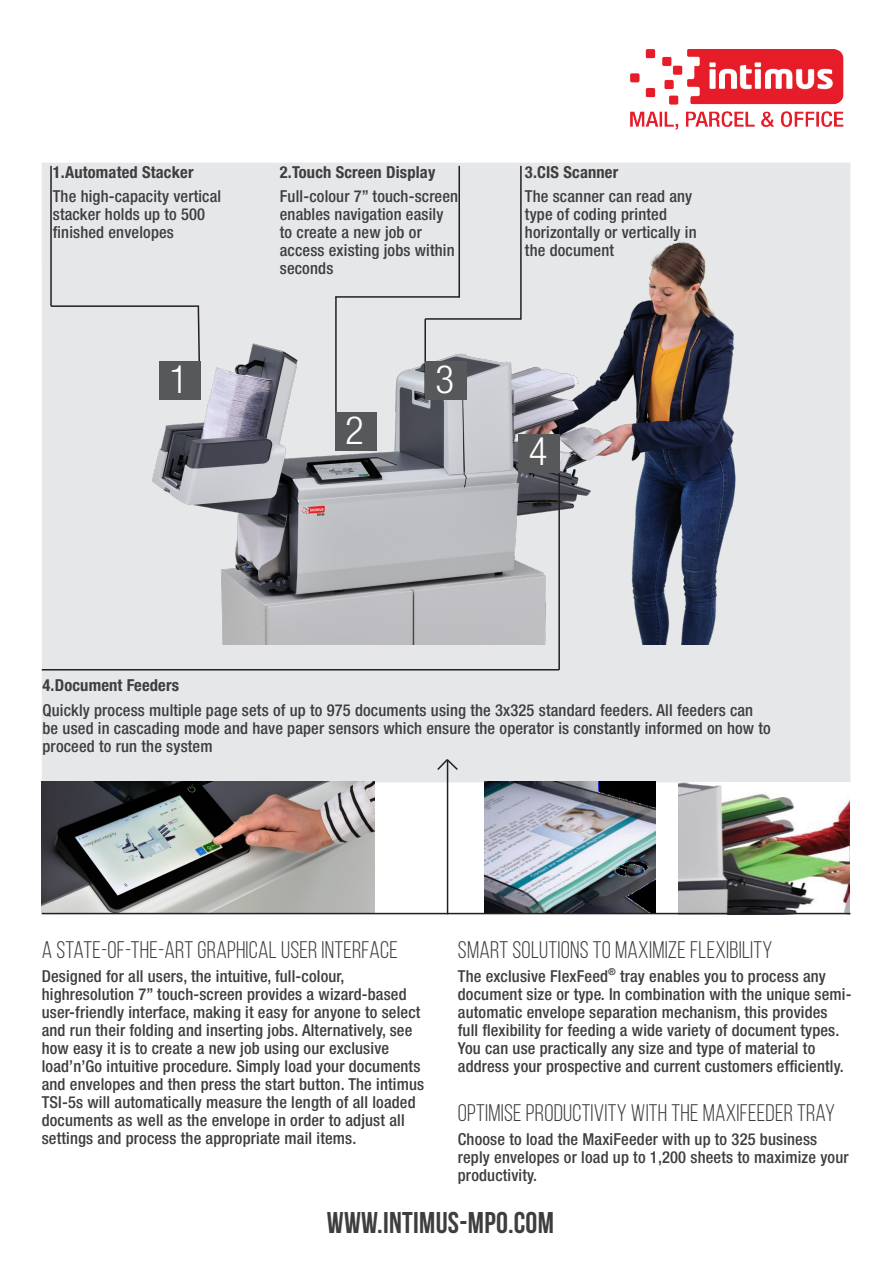
<style>
.page{position:relative;width:893px;height:1263px;background:#fff}
.page>*{position:absolute;margin:0;border:0;box-sizing:border-box;transform-origin:0 0}
.Listado{font:300 condensed 39px "Helvetica Neue LT Std";color:#fff}
.t1{font:700 30px "Bebas Neue";letter-spacing:.01em;color:#3e3e3f}
.Listado-2{font:24px "Bebas Neue";letter-spacing:.01em;color:#3e3e3f}
.Listado-3{font:500 condensed 16.5px/18px "Helvetica Neue LT Std";letter-spacing:.01em;color:#3e3e3f}
.Listado-4{font:700 condensed 16.5px "Helvetica Neue LT Std";letter-spacing:.01em;color:#3e3e3f}
</style>
<div class="page">
<div style="left:42px;top:163px;width:808px;height:619px;background:#e6e7e9"></div>
<img style="left:152px;top:242px;width:584px;height:402px">
<img style="left:42px;top:781px;width:333px;height:132px">
<img style="left:485px;top:782px;width:171px;height:131px">
<img style="left:678px;top:782px;width:171px;height:133px">
<hr style="left:424px;top:319px;width:2px;height:81px;background:#231f20">
<hr style="left:425px;top:318px;width:96px;height:2px;background:#231f20">
<hr style="left:520px;top:166px;width:2px;height:154px;background:#231f20">
<hr style="left:335px;top:297px;width:2px;height:154px;background:#231f20">
<hr style="left:335px;top:296px;width:124px;height:2px;background:#231f20">
<hr style="left:458px;top:166px;width:2px;height:132px;background:#231f20">
<svg style="left:197px;top:305px;width:4px;height:96px"></svg>
<hr style="left:51px;top:305px;width:148px;height:2px;background:#231f20">
<hr style="left:50px;top:166px;width:2px;height:140px;background:#231f20">
<hr style="left:558px;top:434px;width:2px;height:236px;background:#231f20">
<hr style="left:42px;top:669px;width:517px;height:1px;background:#231f20">
<div style="left:335px;top:412px;width:41px;height:39px;background:#57585a"></div>
<div style="left:519px;top:434px;width:41px;height:38px;background:#57585a"></div>
<div style="left:426px;top:361px;width:41px;height:39px;background:#57585a"></div>
<div style="left:160px;top:361px;width:41px;height:39px;background:#57585a"></div>
<hr style="left:42px;top:913px;width:808px;height:1px;background:#231f20">
<hr style="left:447px;top:760px;width:1px;height:154px;background:#231f20">
<svg style="left:437px;top:759px;width:21px;height:13px"></svg>
<img style="left:630px;top:49px;width:214px;height:81px">
<p class="Listado-4" style="left:53px;top:162px;width:142px">1.Automated Stacker</p>
<p class="Listado-3" style="left:53px;top:187px;width:170px">The high-capacity vertical stacker holds up to 500 finished envelopes</p>
<p class="Listado" style="left:169px;top:356px;width:20px">1</p>
<p class="Listado-4" style="left:280px;top:162px;width:157px">2.Touch Screen Display</p>
<p class="Listado-3" style="left:280px;top:187px;width:180px">Full-colour 7” touch-screen enables navigation easily to create a new job or access existing jobs within seconds</p>
<p class="Listado" style="left:345px;top:407px;width:20px">2</p>
<p class="Listado" style="left:435px;top:356px;width:20px">3</p>
<p class="Listado-4" style="left:525px;top:162px;width:95px">3.CIS Scanner</p>
<p class="Listado-3" style="left:525px;top:187px;width:173px">The scanner can read any type of coding printed horizontally or vertically in the document</p>
<p class="Listado" style="left:529px;top:429px;width:20px">4</p>
<p class="Listado-4" style="left:43px;top:675px;width:138px">4.Document Feeders</p>
<p class="Listado-3" style="left:43px;top:700px;width:730px">Quickly process multiple page sets of up to 975 documents using the 3x325 standard feeders. All feeders can be used in cascading mode and have paper sensors which ensure the operator is constantly informed on how to proceed to run the system</p>
<p class="Listado-2" style="left:42px;top:937px;width:358px">A STATE-OF-THE-ART GRAPHICAL USER INTERFACE</p>
<p class="Listado-3" style="left:42px;top:967px;width:384px">Designed for all users, the intuitive, full-colour, highresolution 7” touch-screen provides a wizard-based user-friendly interface, making it easy for anyone to select and run their folding and inserting jobs. Alternatively, see how easy it is to create a new job using our exclusive load’n’Go intuitive procedure. Simply load your documents and envelopes and then press the start button. The intimus TSI-5s will automatically measure the length of all loaded documents as well as the envelope in order to adjust all settings and process the appropriate mail items.</p>
<p class="Listado-2" style="left:458px;top:937px;width:316px">SMART SOLUTIONS TO MAXIMIZE FLEXIBILITY</p>
<p class="Listado-3" style="left:458px;top:967px;width:395px">The exclusive FlexFeed<sup>®</sup> tray enables you to process any document size or type. In combination with the unique semi&shy;automatic envelope separation mechanism, this provides full flexibility for feeding a wide variety of document types.<br>You can use practically any size and type of material to address your prospective and current customers efficiently.</p>
<p class="Listado-2" style="left:458px;top:1100px;width:379px">OPTIMISE PRODUCTIVITY WITH THE MAXIFEEDER TRAY</p>
<p class="Listado-3" style="left:458px;top:1130px;width:392px">Choose to load the MaxiFeeder with up to 325 business reply envelopes or load up to 1,200 sheets to maximize your productivity.</p>
<p class="t1" style="left:327px;top:1206px;width:229px">WWW.INTIMUS-MPO.COM</p>
</div>
